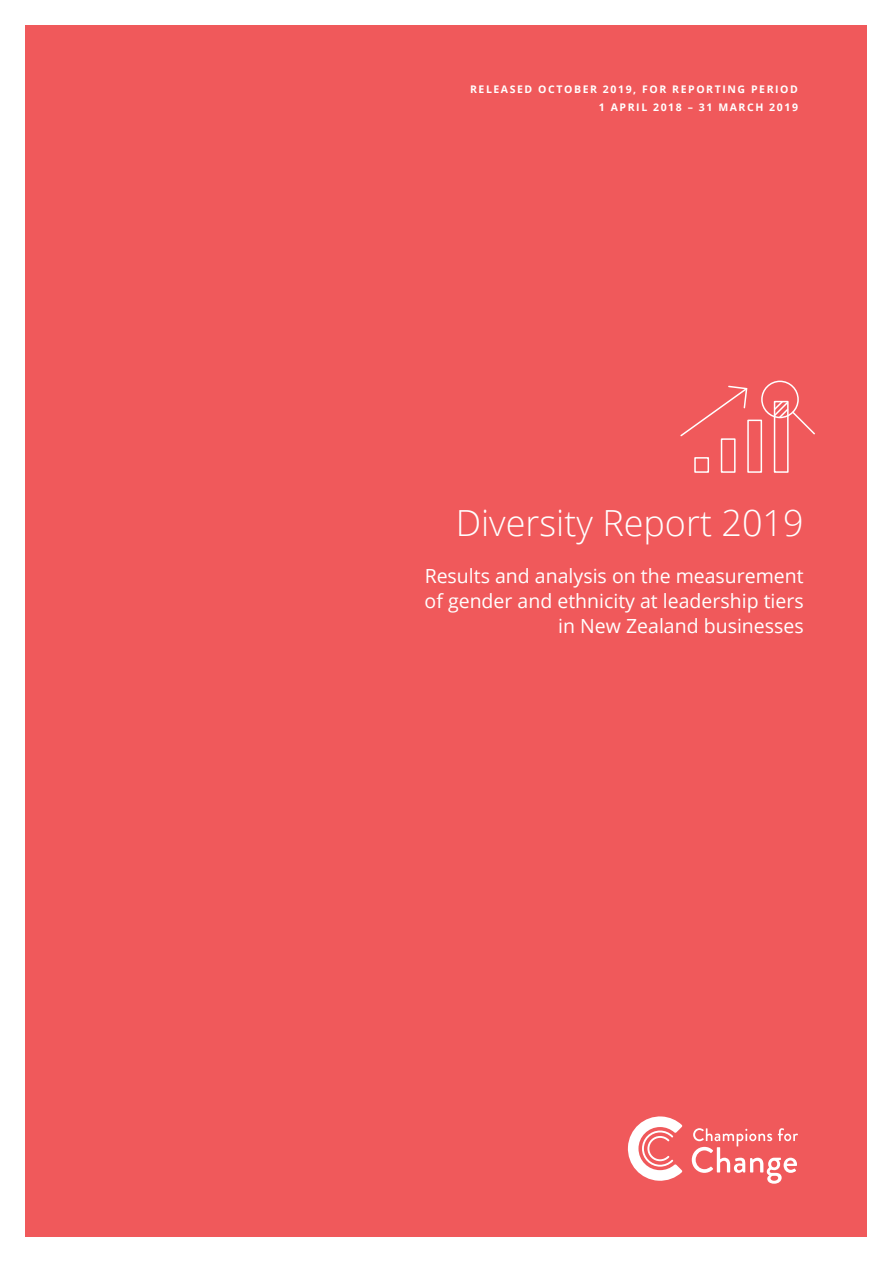
<style>
.page{position:relative;width:893px;height:1263px;background:#fff}
.page>*{position:absolute;margin:0;border:0;box-sizing:border-box;transform-origin:0 0}
.t1{font:300 36px "Open Sans";color:#fff}
.t2{font:19.5px/24.8px "Open Sans";color:#fff;text-align:right}
.t3{font:700 10.5px/18px "Open Sans";letter-spacing:.15em;color:#fff;text-align:right}
</style>
<div class="page">
<div style="left:26px;top:26px;width:841px;height:1211px;background:#f0595b"></div>
<div style="left:694px;top:457px;width:15px;height:16px;border:2px solid #fff"></div>
<div style="left:721px;top:438px;width:15px;height:35px;border:2px solid #fff"></div>
<div style="left:747px;top:420px;width:15px;height:53px;border:2px solid #fff"></div>
<div style="left:774px;top:401px;width:15px;height:72px;border:2px solid #fff"></div>
<svg style="left:680px;top:385px;width:69px;height:53px"></svg>
<div style="left:761px;top:381px;width:38px;height:37px;border:2px solid #fff;border-radius:50%"></div>
<svg style="left:772px;top:399px;width:43px;height:37px"></svg>
<svg style="left:627px;top:1116px;width:171px;height:68px"></svg>
<p class="t3" style="left:470px;top:80px;width:329px">RELEASED OCTOBER 2019, FOR REPORTING PERIOD<br>1 APRIL 2018 – 31 MARCH 2019</p>
<p class="t1" style="left:456px;top:499px;width:350px">Diversity Report 2019</p>
<p class="t2" style="left:425px;top:563px;width:381px">Results and analysis on the measurement of gender and ethnicity at leadership tiers in New Zealand businesses</p>
</div>
